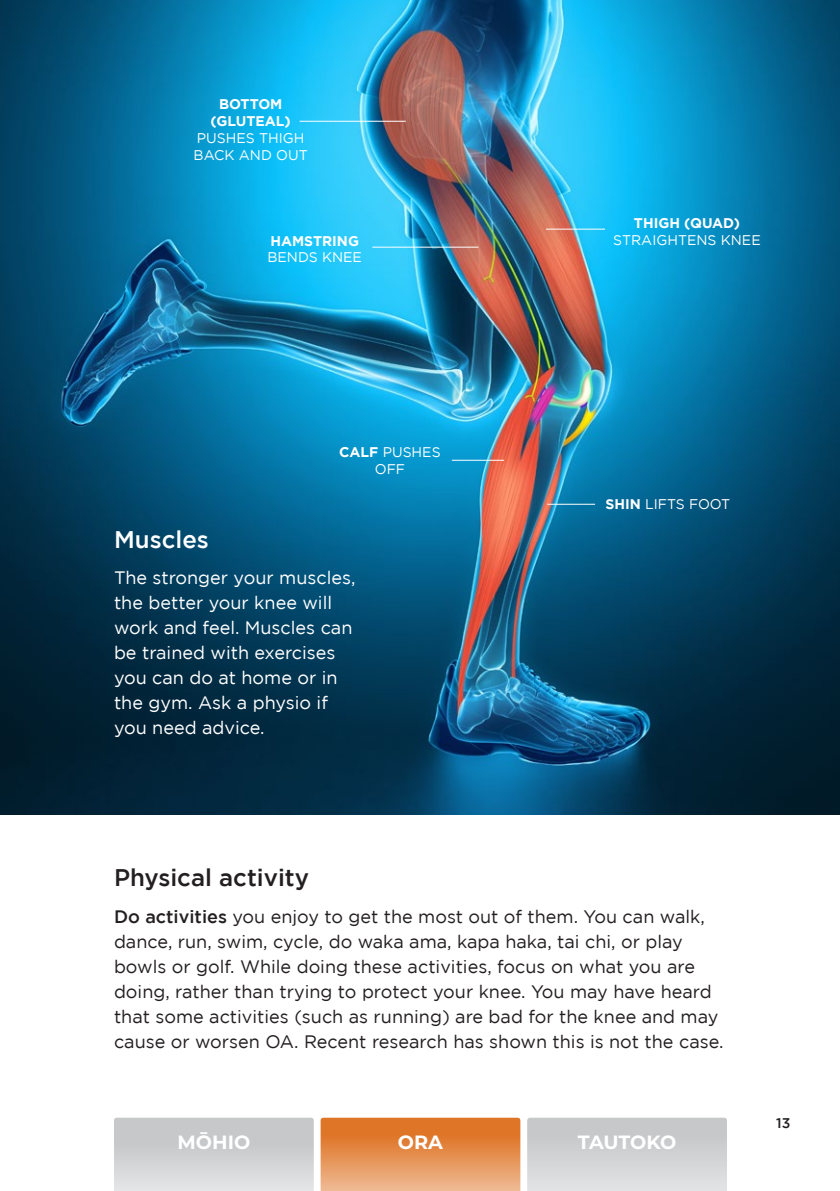
<style>
.page{position:relative;width:840px;height:1191px;background:#fff}
.page>*{position:absolute;margin:0;border:0;box-sizing:border-box;transform-origin:0 0}
.sub{font:500 24px "Gotham";color:#231f20}
.sub-2{font:500 24px "Gotham";color:#fff}
.t1{font:700 19.2px "Montserrat";color:#fff}
.body{font:18px/25px "Gotham";color:#231f20}
.body-2{font:18px/25px "Gotham";color:#fff}
.t2{font:14px/16.8px "Gotham";color:#fff;text-align:center}
.t3{font:700 14px/16.8px "Gotham";color:#fff}
.t4{font:500 14px "Gotham";color:#231f20}
.s1{font-weight:700}
.s2{font-weight:400}
.s3{font-weight:500}
</style>
<div class="page">
<img style="left:0;top:0;width:839px;height:815px">
<svg style="left:114px;top:1117px;width:199px;height:74px;background:#d1d2d3"></svg>
<svg style="left:320px;top:1117px;width:200px;height:74px;background:#e59153"></svg>
<svg style="left:527px;top:1117px;width:199px;height:74px;background:#d2d2d4"></svg>
<hr style="left:545px;top:229px;width:59px;height:1px;background:#fff">
<hr style="left:547px;top:504px;width:47px;height:1px;background:#fff">
<hr style="left:451px;top:460px;width:52px;height:1px;background:#fff">
<hr style="left:372px;top:247px;width:106px;height:1px;background:#fff">
<hr style="left:299px;top:121px;width:106px;height:1px;background:#fff">
<p class="t2" style="left:193px;top:96px;width:116px"><span class="s1">BOTTOM (GLUTEAL)<br></span>PUSHES THIGH<br>BACK AND OUT</p>
<p class="t3" style="left:267px;top:232px;width:96px">HAMSTRING<br><span class="s2">BENDS KNEE</span></p>
<p class="t2" style="left:613px;top:214px;width:149px"><span class="s1">THIGH (QUAD)<br></span>STRAIGHTENS KNEE</p>
<p class="t2" style="left:339px;top:444px;width:103px"><span class="s1">CALF</span> PUSHES<br>OFF</p>
<p class="sub-2" style="left:114px;top:526px;width:96px">Muscles</p>
<p class="body-2" style="left:114px;top:565px;width:243px">The stronger your muscles, the better your knee will work and feel. Muscles can be trained with exercises you can do at home or in the gym. Ask a physio if you need advice.</p>
<p class="t2" style="left:605px;top:496px;width:126px"><span class="s1">SHIN</span> LIFTS FOOT</p>
<p class="sub" style="left:114px;top:864px;width:196px">Physical activity</p>
<p class="body" style="left:114px;top:903px;width:610px"><span class="s3">Do activities</span> you enjoy to get the most out of them. You can walk, dance, run, swim, cycle, do waka ama, kapa haka, tai chi, or play bowls or golf. While doing these activities, focus on what you are doing, rather than trying to protect your knee. You may have heard that some activities (such as running) are bad for the knee and may cause or worsen OA. Recent research has shown this is not the case.</p>
<p class="t1" style="left:177px;top:1127px;width:74px">MŌHIO</p>
<p class="t1" style="left:398px;top:1127px;width:47px">ORA</p>
<p class="t1" style="left:577px;top:1127px;width:100px">TAUTOKO</p>
<p class="t4" style="left:775px;top:1115px;width:16px">13</p>
</div>
